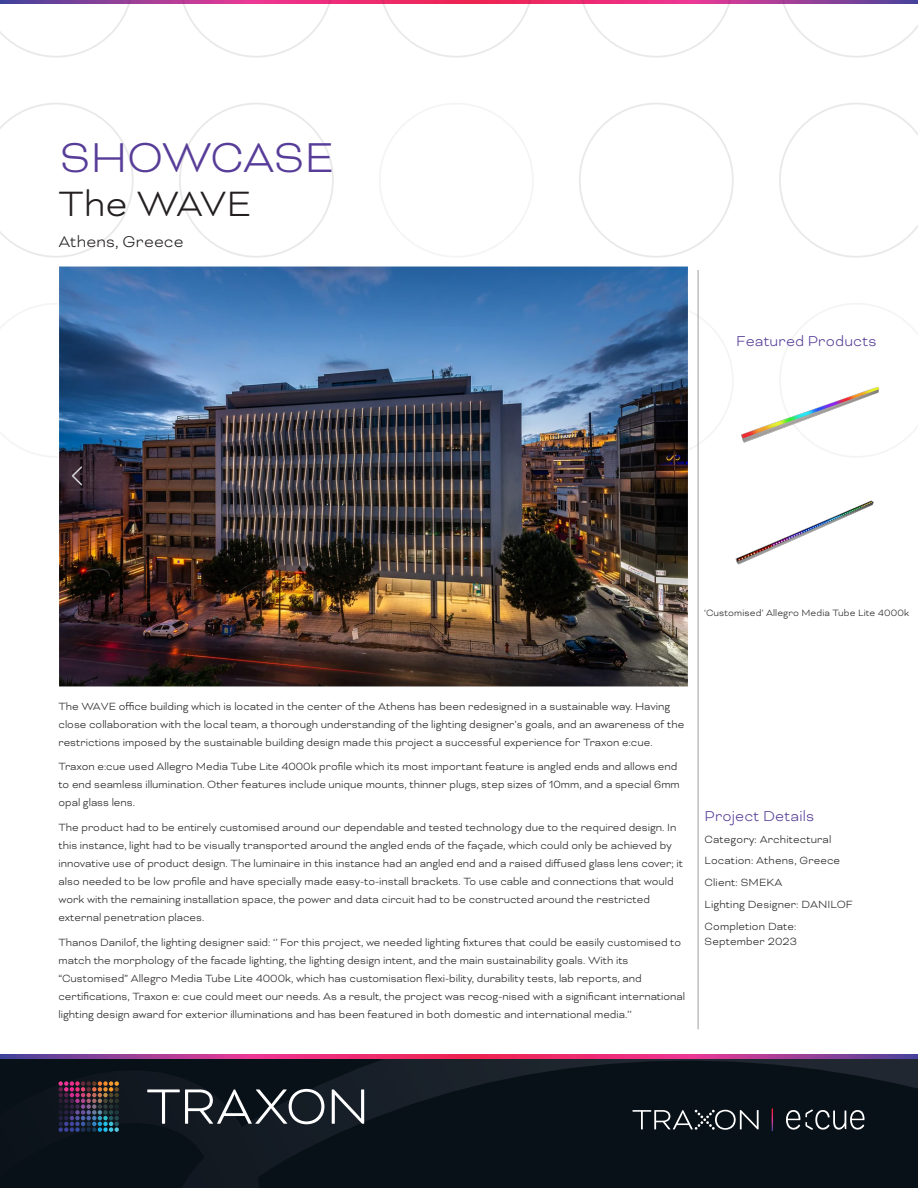
<style>
.page{position:relative;width:918px;height:1188px;background:#fff}
.page>*{position:absolute;margin:0;border:0;box-sizing:border-box;transform-origin:0 0}
.Letter_Headline_27{font:300 48px "Bicyclette";letter-spacing:-.02em;color:#573d98}
.Letter_Headline_27-2{font:300 40.5px "Bicyclette";letter-spacing:-.005em;color:#231f20}
.Letter_Headline_27-3{font:300 18px "Bicyclette";letter-spacing:.005em;color:#231f20}
.A5_Tablehead_8{font:300 16.5px "Bicyclette";letter-spacing:.01em;color:#573d98}
.Data_Body{font:300 12px/18px "Bicyclette";color:#231f20}
.Project_Detaila{font:300 12px/15px "Bicyclette";letter-spacing:.01em;color:#231f20}
.Data_Body-2{font:300 10.5px "Bicyclette";letter-spacing:.01em;color:#231f20}
</style>
<div class="page">
<svg style="left:0;top:1058px;width:918px;height:130px;background:#0d141b"></svg>
<svg style="left:1px;top:1055px;width:917px;height:3px;background:#c13585"></svg>
<svg style="left:134px;top:0;width:645px;height:4px"></svg>
<svg style="left:147px;top:1089px;width:177px;height:35px"></svg>
<svg style="left:332px;top:1089px;width:32px;height:35px"></svg>
<img style="left:58px;top:1081px;width:61px;height:51px">
<svg style="left:633px;top:1110px;width:126px;height:20px;background:#3d4348"></svg>
<svg style="left:772px;top:1108px;width:1px;height:23px"></svg>
<svg style="left:786px;top:1109px;width:78px;height:21px;background:#43494e"></svg>
<svg style="left:579px;top:0;width:155px;height:58px"></svg>
<svg style="left:779px;top:0;width:139px;height:58px"></svg>
<svg style="left:783px;top:303px;width:135px;height:146px"></svg>
<svg style="left:0;top:0;width:134px;height:58px"></svg>
<svg style="left:179px;top:0;width:155px;height:58px"></svg>
<svg style="left:379px;top:0;width:155px;height:58px"></svg>
<svg style="left:0;top:303px;width:58px;height:154px"></svg>
<svg style="left:779px;top:103px;width:139px;height:155px"></svg>
<svg style="left:0;top:103px;width:134px;height:155px"></svg>
<hr style="left:698px;top:270px;width:1px;height:759px;background:#9d9fa2">
<img style="left:723px;top:359px;width:167px;height:98px">
<img style="left:735px;top:500px;width:139px;height:65px">
<img style="left:59px;top:267px;width:629px;height:420px">
<p class="Letter_Headline_27" style="left:60px;top:130px;width:275px">SHOWCASE</p>
<p class="Letter_Headline_27-2" style="left:58px;top:180px;width:194px">The WAVE</p>
<p class="Letter_Headline_27-3" style="left:58px;top:231px;width:127px">Athens, Greece</p>
<p class="A5_Tablehead_8" style="left:736px;top:332px;width:142px">Featured Products</p>
<p class="Data_Body-2" style="left:704px;top:607px;width:206px">‘Customised’ Allegro Media Tube Lite 4000k</p>
<p class="Data_Body" style="left:58px;top:697px;width:627px">The WAVE office building which is located in the center of the Athens has been redesigned in a sustainable way. Having close collaboration with the local team, a thorough understanding of the lighting designer’s goals, and an awareness of the restrictions imposed by the sustainable building design made this project a successful experience for Traxon e:cue.</p>
<p class="Data_Body" style="left:58px;top:758px;width:623px">Traxon e:cue used Allegro Media Tube Lite 4000k profile which its most important feature is angled ends and allows end to end seamless illumination. Other features include unique mounts, thinner plugs, step sizes of 10mm, and a special 6mm opal glass lens.</p>
<p class="Data_Body" style="left:58px;top:818px;width:626px">The product had to be entirely customised around our dependable and tested technology due to the required design. In this instance, light had to be visually transported around the angled ends of the façade, which could only be achieved by innovative use of product design. The luminaire in this instance had an angled end and a raised diffused glass lens cover; it also needed to be low profile and have specially made easy-to-install brackets. To use cable and connections that would work with the remaining installation space, the power and data circuit had to be constructed around the restricted external penetration places.</p>
<p class="Data_Body" style="left:58px;top:933px;width:628px">Thanos Danilof, the lighting designer said: ‘’ For this project, we needed lighting fixtures that could be easily customised to match the morphology of the facade lighting, the lighting design intent, and the main sustainability goals. With its “Customised” Allegro Media Tube Lite 4000k, which has customisation flexi-bility, durability tests, lab reports, and certifications, Traxon e: cue could meet our needs. As a result, the project was recog-nised with a significant international lighting design award for exterior illuminations and has been featured in both domestic and international media.’’</p>
<p class="A5_Tablehead_8" style="left:705px;top:806px;width:111px">Project Details</p>
<p class="Project_Detaila" style="left:705px;top:831px;width:128px">Category: Architectural</p>
<p class="Project_Detaila" style="left:705px;top:853px;width:137px">Location: Athens, Greece</p>
<p class="Project_Detaila" style="left:705px;top:875px;width:79px">Client: SMEKA</p>
<p class="Project_Detaila" style="left:705px;top:897px;width:150px">Lighting Designer: DANILOF</p>
<p class="Project_Detaila" style="left:705px;top:918px;width:94px">Completion Date:<br>September 2023</p>
</div>
